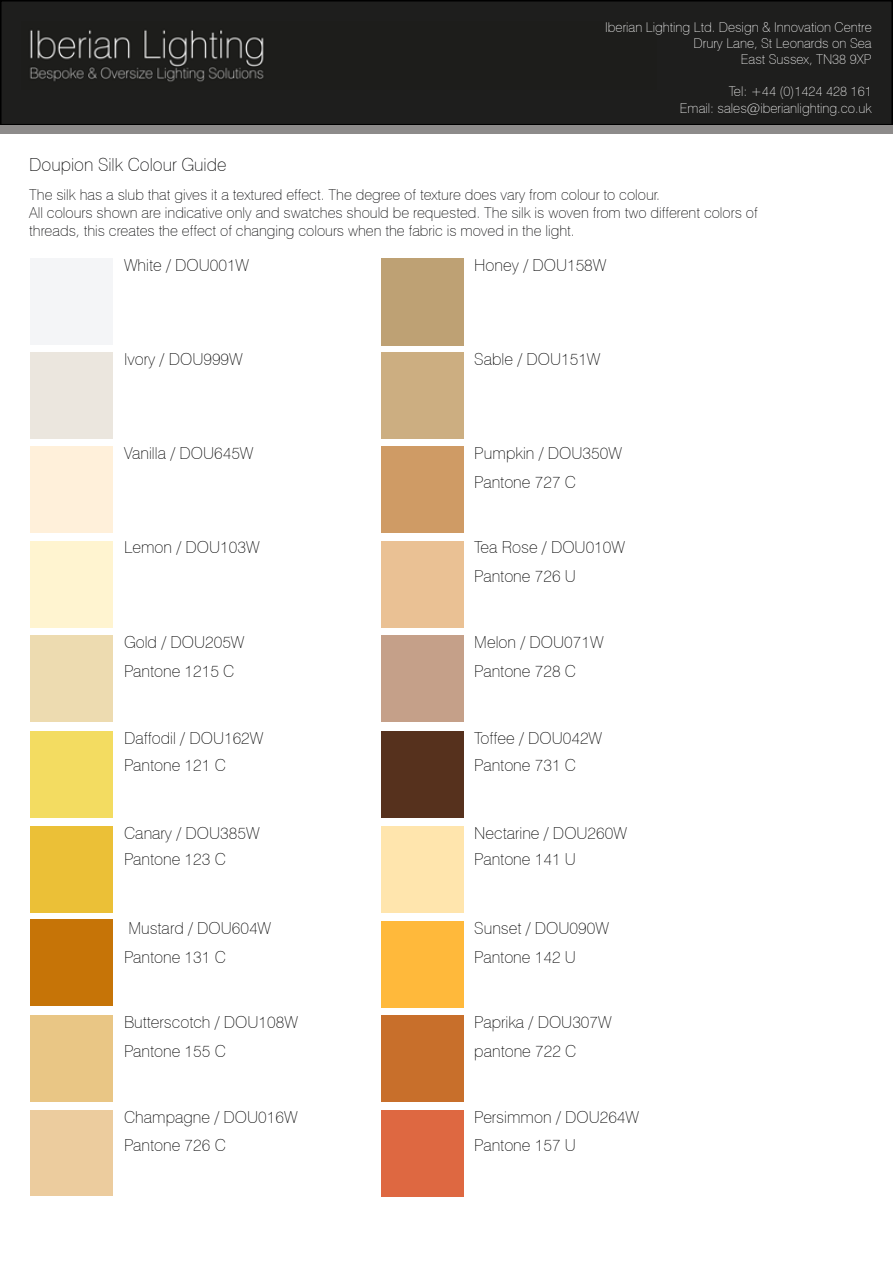
<style>
.page{position:relative;width:893px;height:1263px;background:#fff}
.page>*{position:absolute;margin:0;border:0;box-sizing:border-box;transform-origin:0 0}
.t1{font:100 18px "Swiss 721 BT";color:#020203}
.t2{font:100 16.5px/25.7px "Swiss 721 BT";color:#000}
.t3{font:100 15px/18px "Swiss 721 BT";color:#020203}
.t4{font:100 13.5px/16.2px "Swiss 721 BT";color:#fff;text-align:right}
</style>
<div class="page">
<div style="left:1px;top:1px;width:891px;height:124px;background:#1e1e1d"></div>
<img style="left:30px;top:30px;width:234px;height:52px">
<div style="left:0;top:0;width:893px;height:125px;border:2px solid #000"></div>
<div style="left:0;top:125px;width:893px;height:9px;background:#8d8b8a"></div>
<div style="left:30px;top:635px;width:83px;height:87px;background:#eddbb0"></div>
<div style="left:30px;top:447px;width:83px;height:86px;background:#fff0da"></div>
<div style="left:30px;top:826px;width:83px;height:86px;background:#ebc037"></div>
<div style="left:31px;top:731px;width:82px;height:87px;background:#f3dc61"></div>
<div style="left:30px;top:919px;width:83px;height:87px;background:#c67407"></div>
<div style="left:30px;top:353px;width:83px;height:86px;background:#ebe6de"></div>
<div style="left:30px;top:541px;width:83px;height:86px;background:#fff4d0"></div>
<div style="left:30px;top:1015px;width:83px;height:87px;background:#e9c685"></div>
<div style="left:30px;top:258px;width:83px;height:87px;background:#f4f5f7"></div>
<div style="left:30px;top:1110px;width:83px;height:86px;background:#eccc9e"></div>
<div style="left:381px;top:1015px;width:82px;height:87px;background:#c86f2b"></div>
<div style="left:381px;top:1110px;width:82px;height:87px;background:#de6841"></div>
<div style="left:381px;top:447px;width:82px;height:86px;background:#cf9b65"></div>
<div style="left:381px;top:635px;width:82px;height:87px;background:#c5a089"></div>
<div style="left:381px;top:921px;width:82px;height:87px;background:#ffb93b"></div>
<div style="left:381px;top:541px;width:82px;height:86px;background:#eac194"></div>
<div style="left:381px;top:731px;width:82px;height:87px;background:#56311d"></div>
<div style="left:381px;top:258px;width:83px;height:88px;background:#bea174"></div>
<div style="left:381px;top:353px;width:82px;height:86px;background:#ccae81"></div>
<div style="left:381px;top:826px;width:82px;height:87px;background:#ffe5ad"></div>
<p class="t1" style="left:29px;top:154px;width:199px">Doupion Silk Colour Guide</p>
<p class="t4" style="left:605px;top:19px;width:268px">Iberian Lighting Ltd. Design &amp; Innovation Centre<br>Drury Lane, St Leonards on Sea<br>East Sussex, TN38 9XP</p>
<p class="t4" style="left:680px;top:83px;width:193px">Tel: +44 (0)1424 428 161<br>Email: sales@iberianlighting.co.uk</p>
<p class="t3" style="left:29px;top:185px;width:730px">The silk has a slub that gives it a textured effect. The degree of texture does vary from colour to colour.<br>All colours shown are indicative only and swatches should be requested. The silk is woven from two different colors of threads, this creates the effect of changing colours when the fabric is moved in the light.</p>
<p class="t2" style="left:124px;top:252px;width:127px">White / DOU001W</p>
<p class="t2" style="left:474px;top:252px;width:134px">Honey / DOU158W</p>
<p class="t2" style="left:124px;top:346px;width:120px">Ivory / DOU999W</p>
<p class="t2" style="left:474px;top:346px;width:128px">Sable / DOU151W</p>
<p class="t2" style="left:124px;top:440px;width:131px">Vanilla / DOU645W</p>
<p class="t2" style="left:474px;top:440px;width:149px">Pumpkin / DOU350W</p>
<p class="t2" style="left:474px;top:469px;width:103px">Pantone 727 C</p>
<p class="t2" style="left:124px;top:535px;width:137px">Lemon / DOU103W</p>
<p class="t2" style="left:474px;top:535px;width:152px">Tea Rose / DOU010W</p>
<p class="t2" style="left:474px;top:563px;width:103px">Pantone 726 U</p>
<p class="t2" style="left:124px;top:629px;width:122px">Gold / DOU205W</p>
<p class="t2" style="left:474px;top:629px;width:131px">Melon / DOU071W</p>
<p class="t2" style="left:124px;top:658px;width:112px">Pantone 1215 C</p>
<p class="t2" style="left:474px;top:658px;width:103px">Pantone 728 C</p>
<p class="t2" style="left:124px;top:725px;width:141px">Daffodil / DOU162W</p>
<p class="t2" style="left:474px;top:725px;width:129px">Toffee / DOU042W</p>
<p class="t2" style="left:124px;top:752px;width:103px">Pantone 121 C</p>
<p class="t2" style="left:474px;top:752px;width:103px">Pantone 731 C</p>
<p class="t2" style="left:124px;top:820px;width:137px">Canary / DOU385W</p>
<p class="t2" style="left:124px;top:846px;width:103px">Pantone 123 C</p>
<p class="t2" style="left:474px;top:820px;width:154px">Nectarine / DOU260W<br>Pantone 141 U</p>
<p class="t2" style="left:128px;top:915px;width:144px">Mustard / DOU604W</p>
<p class="t2" style="left:474px;top:915px;width:136px">Sunset / DOU090W</p>
<p class="t2" style="left:124px;top:944px;width:103px">Pantone 131 C</p>
<p class="t2" style="left:474px;top:944px;width:103px">Pantone 142 U</p>
<p class="t2" style="left:124px;top:1009px;width:175px">Butterscotch / DOU108W</p>
<p class="t2" style="left:474px;top:1009px;width:139px">Paprika / DOU307W</p>
<p class="t2" style="left:124px;top:1038px;width:103px">Pantone 155 C</p>
<p class="t2" style="left:474px;top:1038px;width:104px">pantone 722 C</p>
<p class="t2" style="left:124px;top:1104px;width:175px">Champagne / DOU016W</p>
<p class="t2" style="left:474px;top:1104px;width:166px">Persimmon / DOU264W</p>
<p class="t2" style="left:124px;top:1132px;width:103px">Pantone 726 C</p>
<p class="t2" style="left:474px;top:1132px;width:103px">Pantone 157 U</p>
</div>
